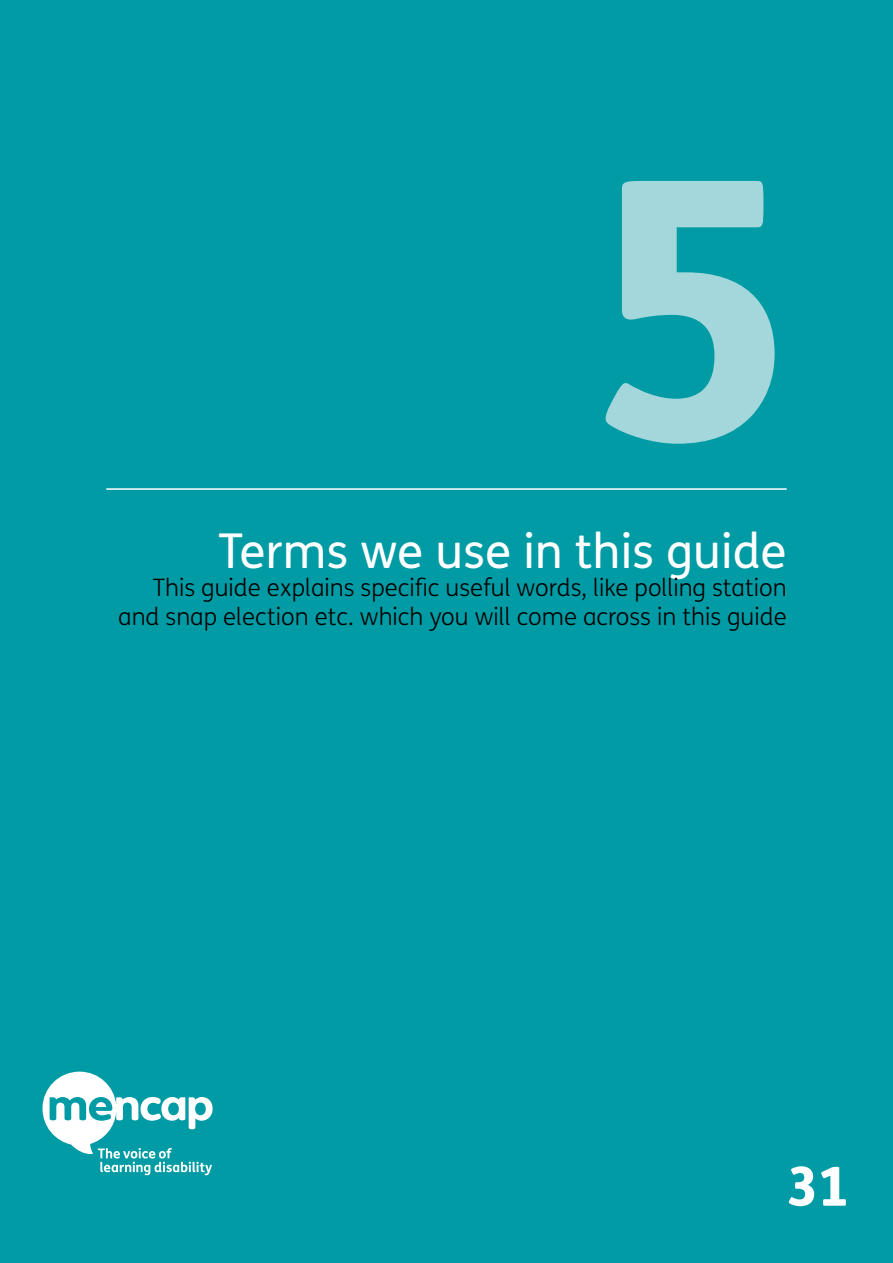
<style>
.page{position:relative;width:893px;height:1263px;background:#009ba4}
.page>*{position:absolute;margin:0;border:0;box-sizing:border-box;transform-origin:0 0}
.t1{font:800 360px "FS Mencap";color:#a4d7dc}
.t2{font:800 54px "FS Mencap";color:#fff}
.t3{font:48px "FS Mencap";color:#fff}
.t4{font:300 24px/28.8px "FS Mencap";color:#000;text-align:right}
</style>
<div class="page">
<hr style="left:106px;top:488px;width:681px;height:2px;background:#fff">
<svg style="left:43px;top:1071px;width:170px;height:104px"></svg>
<h1 class="t1" style="left:588px;top:86px;width:213px">5</h1>
<h3 class="t3" style="left:218px;top:523px;width:570px">Terms we use in this guide</h3>
<p class="t4" style="left:118px;top:574px;width:670px">This guide explains specific useful words, like polling station and snap election etc. which you will come across in this guide</p>
<h2 class="t2" style="left:786px;top:1152px;width:65px">31</h2>
</div>
